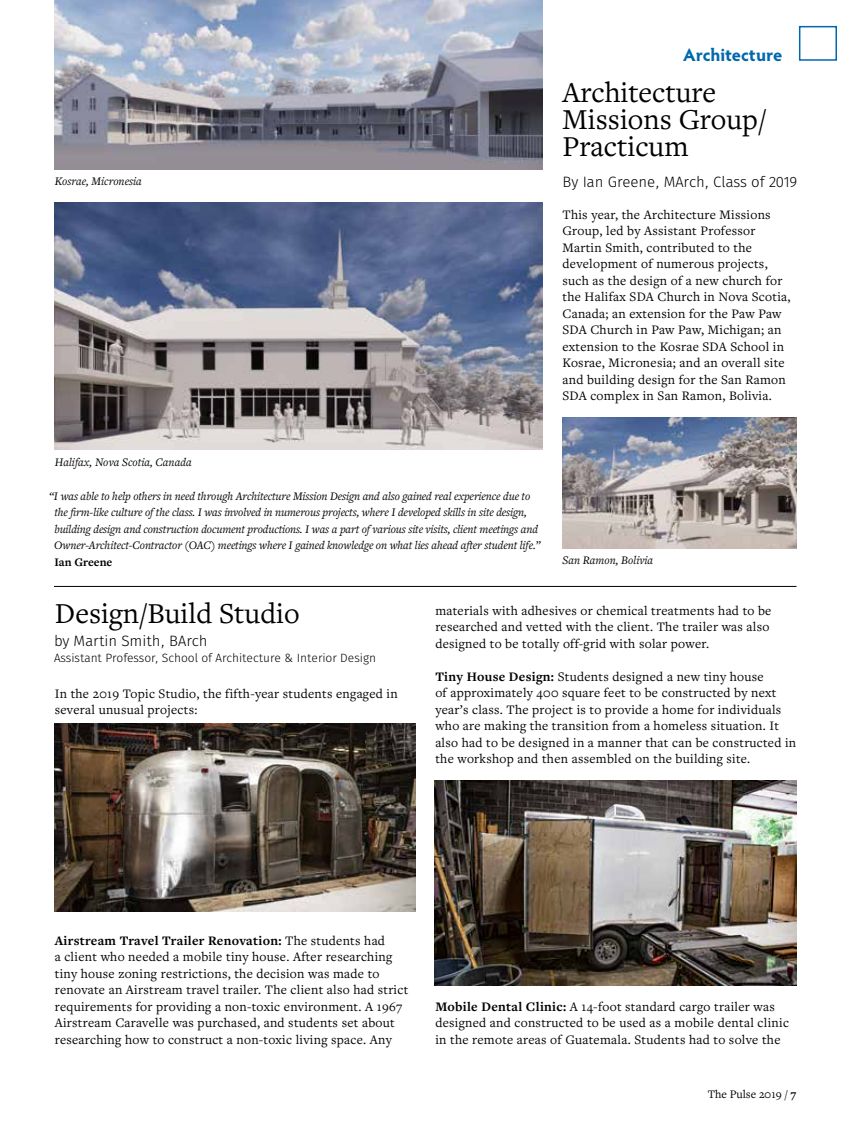
<style>
.page{position:relative;width:864px;height:1134px;background:#fff}
.page>*{position:absolute;margin:0;border:0;box-sizing:border-box;transform-origin:0 0}
.t1{font:30px/27px "Freight Text Pro";color:#000}
.t2{font:700 18px "Hypatia Sans Pro";letter-spacing:-.005em;color:#0068ac}
.t3{font:15px "Fira Sans OT Light";color:#000}
.t4{font:13.5px/16.5px "Freight Text Pro";letter-spacing:.02em;color:#000}
.t5{font:italic 12px/16.5px "Freight Text Pro";letter-spacing:-.01em;color:#000}
.t6{font:12px "Fira Sans OT Light";color:#000}
.t7{font:12px "Freight Text Pro";color:#000}
.t8{font:700 12px "Freight Text Pro";color:#000}
.s1{font-weight:700}
</style>
<div class="page">
<div style="left:799px;top:26px;width:38px;height:35px;border:2px solid #0068ac"></div>
<img style="left:54px;top:202px;width:488px;height:248px">
<img style="left:54px;top:0;width:488px;height:170px">
<img style="left:562px;top:417px;width:234px;height:132px">
<img style="left:55px;top:723px;width:361px;height:189px">
<img style="left:435px;top:780px;width:361px;height:205px">
<hr style="left:54px;top:586px;width:742px;height:1px;background:#000">
<p class="t5" style="left:55px;top:172px;width:89px">Kosrae, Micronesia</p>
<h2 class="t2" style="left:683px;top:42px;width:101px">Architecture</h2>
<h1 class="t1" style="left:562px;top:78px;width:205px">Architecture<br>Missions Group/<br>Practicum</h1>
<p class="t3" style="left:562px;top:172px;width:236px">By Ian Greene, MArch, Class of 2019</p>
<p class="t4" style="left:562px;top:206px;width:230px">This year, the Architecture Missions Group, led by Assistant Professor Martin Smith, contributed to the development of numerous projects, such as the design of a new church for the Halifax SDA Church in Nova Scotia, Canada; an extension for the Paw Paw SDA Church in Paw Paw, Michigan; an extension to the Kosrae SDA School in Kosrae, Micronesia; and an overall site and building design for the San Ramon SDA complex in San Ramon, Bolivia.</p>
<p class="t5" style="left:55px;top:454px;width:138px">Halifax, Nova Scotia, Canada</p>
<p class="t5" style="left:54px;top:487px;width:488px;text-indent:-5px">“I was able to help others in need through Architecture Mission Design and also gained real experience due to the firm-like culture of the class. I was involved in numerous projects, where I developed skills in site design, building design and construction document productions. I was a part of various site visits, client meetings and Owner-Architect-Contractor (OAC) meetings where I gained knowledge on what lies ahead after student life.”</p>
<p class="t8" style="left:54px;top:554px;width:59px">Ian Greene</p>
<p class="t5" style="left:562px;top:551px;width:92px">San Ramon, Bolivia</p>
<h1 class="t1" style="left:55px;top:598px;width:246px">Design/Build Studio</h1>
<p class="t3" style="left:54px;top:630px;width:155px">by Martin Smith, BArch</p>
<p class="t6" style="left:54px;top:649px;width:324px">Assistant Professor, School of Architecture &amp; Interior Design</p>
<p class="t4" style="left:55px;top:684px;width:344px">In the 2019 Topic Studio, the fifth-year students engaged in several unusual projects:</p>
<p class="t4" style="left:435px;top:602px;width:338px">materials with adhesives or chemical treatments had to be researched and vetted with the client. The trailer was also designed to be totally off-grid with solar power.</p>
<p class="t4" style="left:435px;top:668px;width:362px"><span class="s1">Tiny House Design:</span> Students designed a new tiny house<br>of approximately 400 square feet to be constructed by next year’s class. The project is to provide a home for individuals who are making the transition from a homeless situation. It also had to be designed in a manner that can be constructed in the workshop and then assembled on the building site.</p>
<p class="t4" style="left:55px;top:932px;width:355px"><span class="s1">Airstream Travel Trailer Renovation:</span> The students had<br>a client who needed a mobile tiny house. After researching tiny house zoning restrictions, the decision was made to renovate an Airstream travel trailer. The client also had strict requirements for providing a non-toxic environment. A 1967<br>Airstream Caravelle was purchased, and students set about researching how to construct a non-toxic living space. Any</p>
<p class="t4" style="left:435px;top:998px;width:355px"><span class="s1">Mobile Dental Clinic:</span> A 14-foot standard cargo trailer was designed and constructed to be used as a mobile dental clinic in the remote areas of Guatemala. Students had to solve the</p>
<p class="t7" style="left:708px;top:1086px;width:90px">The Pulse 2019 / <span class="s1">7</span></p>
</div>
